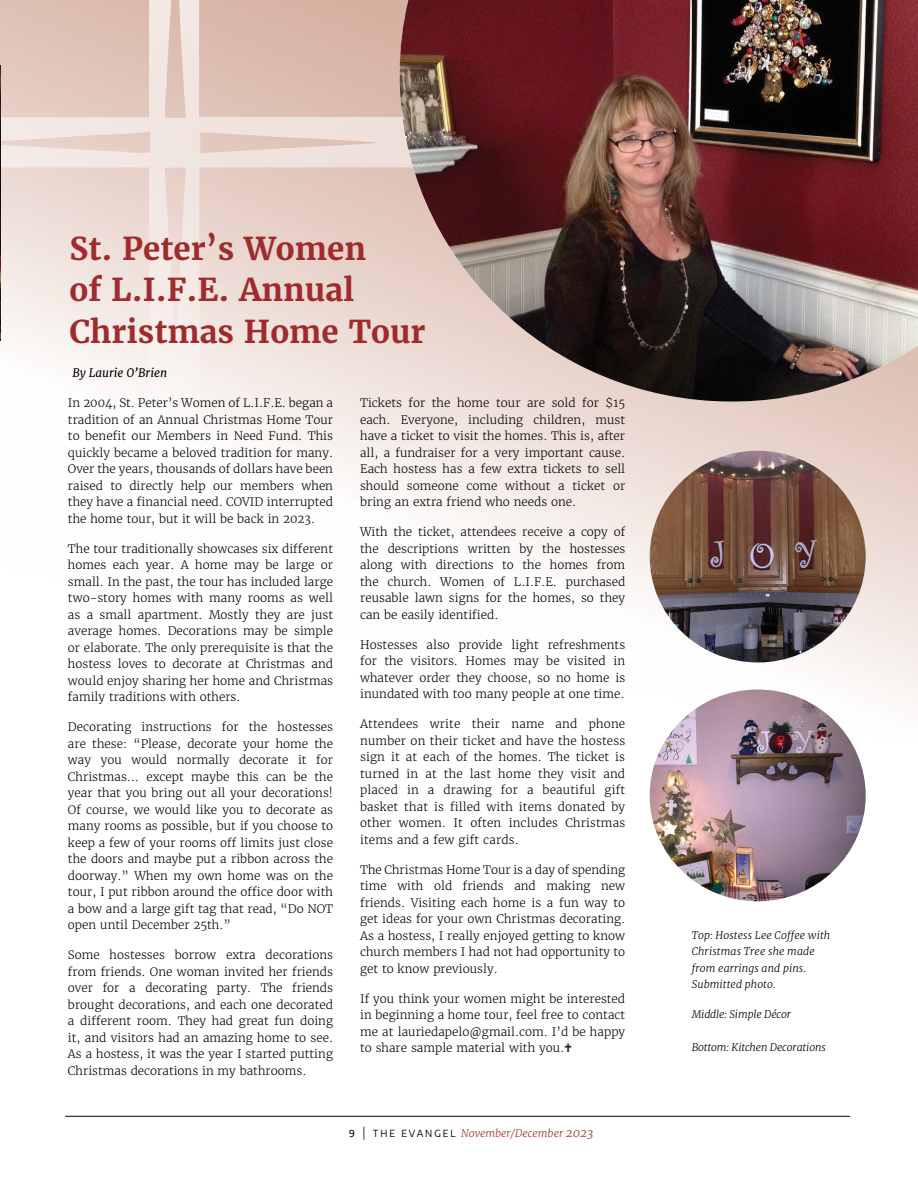
<style>
.page{position:relative;width:918px;height:1188px;background:#fff}
.page>*{position:absolute;margin:0;border:0;box-sizing:border-box;transform-origin:0 0}
.t1{font:700 31.35px/41.4px "Merriweather";color:#9f2b2c}
.t2{font:300 11.7px/16.5px "Merriweather";color:#000;text-align:justify}
.t3{font:italic 11.7px "Merriweather";color:#000}
.t4{font:italic 300 10.5px/16.5px "Merriweather";letter-spacing:.01em;color:#000}
.t5{font:italic 300 10.5px "Merriweather";letter-spacing:-.01em;color:#000}
.t6{font:italic 300 10.5px "Merriweather";color:#9f2b2c}
.s1{font-family:"Encode Sans";font-weight:500;font-style:normal;font-size:9.75px;color:#000}
.s2{font-family:"Encode Sans";font-weight:400;font-style:normal;font-size:12.6px;color:#000}
.s3{font-family:"Encode Sans";font-weight:400;font-style:normal;font-size:9.75px;color:#000}
.s4{font-size:12px}
</style>
<div class="page">
<svg style="left:446px;top:402px;width:472px;height:299px"></svg>
<svg style="left:0;top:0;width:446px;height:511px"></svg>
<hr style="left:65px;top:1116px;width:785px;height:1px;background:#000">
<img style="left:650px;top:689px;width:216px;height:212px">
<img style="left:650px;top:451px;width:216px;height:211px">
<img style="left:400px;top:0;width:518px;height:402px">
<img style="left:0;top:66px;width:1px;height:274px">
<h1 class="t1" style="left:69px;top:228px;width:358px">St. Peter’s Women<br>of L.I.F.E. Annual<br>Christmas Home Tour</h1>
<p class="t3" style="left:72px;top:366px;width:96px">By Laurie O’Brien</p>
<p class="t2" style="left:68px;top:395px;width:267px">In 2004, St. Peter’s Women of L.I.F.E. began a tradition of an Annual Christmas Home Tour to benefit our Members in Need Fund. This quickly became a beloved tradition for many.<br>Over the years, thousands of dollars have been raised to directly help our members when they have a financial need. COVID interrupted the home tour, but it will be back in 2023.</p>
<p class="t2" style="left:68px;top:540px;width:267px">The tour traditionally showcases six different homes each year. A home may be large or small. In the past, the tour has included large two-story homes with many rooms as well as a small apartment. Mostly they are just average homes. Decorations may be simple or elaborate. The only prerequisite is that the hostess loves to decorate at Christmas and would enjoy sharing her home and Christmas family traditions with others.</p>
<p class="t2" style="left:68px;top:719px;width:267px">Decorating instructions for the hostesses are these: “Please, decorate your home the way you would normally decorate it for Christmas... except maybe this can be the year that you bring out all your decorations!<br>Of course, we would like you to decorate as many rooms as possible, but if you choose to keep a few of your rooms off limits just close the doors and maybe put a ribbon across the doorway.” When my own home was on the tour, I put ribbon around the office door with a bow and a large gift tag that read, “Do NOT open until December 25th.”</p>
<p class="t2" style="left:68px;top:947px;width:267px">Some hostesses borrow extra decorations from friends. One woman invited her friends over for a decorating party. The friends brought decorations, and each one decorated a different room. They had great fun doing it, and visitors had an amazing home to see.<br>As a hostess, it was the year I started putting Christmas decorations in my bathrooms.</p>
<p class="t2" style="left:360px;top:395px;width:267px">Tickets for the home tour are sold for $15 each. Everyone, including children, must have a ticket to visit the homes. This is, after all, a fundraiser for a very important cause.<br>Each hostess has a few extra tickets to sell should someone come without a ticket or bring an extra friend who needs one.</p>
<p class="t2" style="left:360px;top:524px;width:267px">With the ticket, attendees receive a copy of the descriptions written by the hostesses along with directions to the homes from the church. Women of L.I.F.E. purchased reusable lawn signs for the homes, so they can be easily identified.</p>
<p class="t2" style="left:360px;top:636px;width:267px">Hostesses also provide light refreshments for the visitors. Homes may be visited in whatever order they choose, so no home is inundated with too many people at one time.</p>
<p class="t2" style="left:360px;top:716px;width:267px">Attendees write their name and phone number on their ticket and have the hostess sign it at each of the homes. The ticket is turned in at the last home they visit and placed in a drawing for a beautiful gift basket that is filled with items donated by other women. It often includes Christmas items and a few gift cards.</p>
<p class="t2" style="left:360px;top:861px;width:267px">The Christmas Home Tour is a day of spending time with old friends and making new friends. Visiting each home is a fun way to get ideas for your own Christmas decorating.<br>As a hostess, I really enjoyed getting to know church members I had not had opportunity to get to know previously.</p>
<p class="t2" style="left:360px;top:990px;width:267px">If you think your women might be interested in beginning a home tour, feel free to contact me at lauriedapelo@gmail.com. I’d be happy to share sample material with you.</p>
<p class="t6" style="left:349px;top:1127px;width:246px"><span class="s1">9</span> <span class="s2">|</span> <span class="s3">T H E E VA N G E L</span> November/December <span class="s4">2023</span></p>
<p class="t4" style="left:692px;top:927px;width:140px">Top: Hostess Lee Coffee with<br>Christmas Tree she made from earrings and pins.<br>Submitted photo.</p>
<p class="t5" style="left:692px;top:1008px;width:101px">Middle: Simple Décor</p>
<p class="t5" style="left:692px;top:1041px;width:136px">Bottom: Kitchen Decorations</p>
</div>
